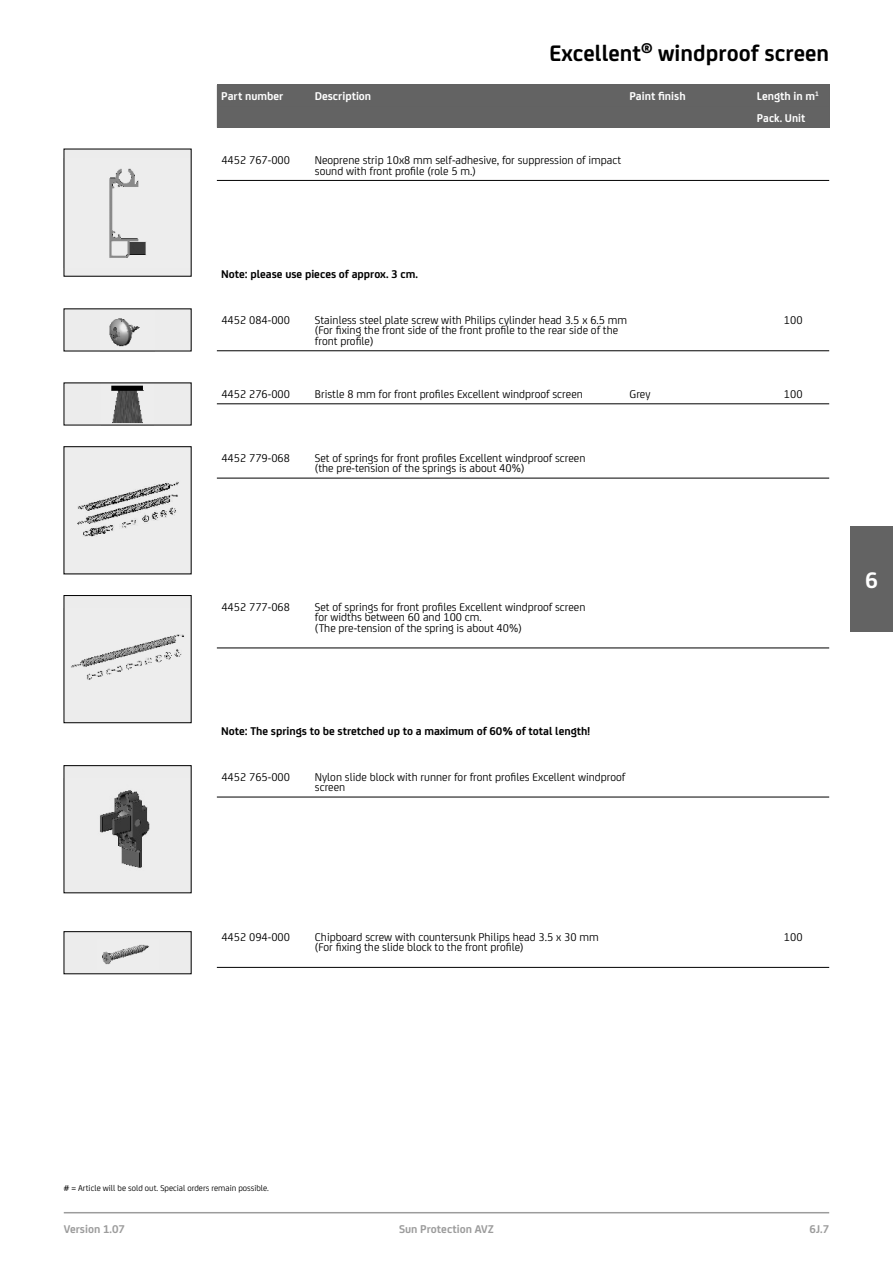
<style>
.page{position:relative;width:893px;height:1263px;background:#fff}
.page>*{position:absolute;margin:0;border:0;box-sizing:border-box;transform-origin:0 0}
.t1{font:700 24px "FS Joey";color:#000}
.t2{font:700 24px "FS Joey";color:#fff}
.t3{font:12px/10.5px "FS Joey";color:#000}
.t4{font:700 12px "FS Joey";color:#000}
.t5{font:700 12px/21.3px "FS Joey";color:#fff}
.t6{font:700 12px "FS Joey";color:#9c9c9c}
.t7{font:9px "FS Joey";color:#000}
</style>
<div class="page">
<hr style="left:64px;top:1212px;width:765px;height:1px;background:#9c9c9c">
<div style="left:217px;top:84px;width:612px;height:44px;background:#626262"></div>
<div style="left:850px;top:526px;width:43px;height:105px;background:#636363"></div>
<hr style="left:217px;top:180px;width:612px;height:1px;background:#000">
<div style="left:64px;top:149px;width:127px;height:127px;background:#ececec"></div>
<img style="left:109px;top:168px;width:37px;height:90px">
<hr style="left:217px;top:350px;width:612px;height:1px;background:#000">
<div style="left:64px;top:309px;width:127px;height:42px;background:#ececec"></div>
<img style="left:109px;top:318px;width:31px;height:29px">
<hr style="left:217px;top:404px;width:612px;height:1px;background:#000">
<div style="left:64px;top:383px;width:127px;height:42px;background:#ececec"></div>
<img style="left:111px;top:385px;width:33px;height:38px">
<hr style="left:217px;top:478px;width:612px;height:1px;background:#000">
<img style="left:66px;top:448px;width:123px;height:124px">
<hr style="left:217px;top:648px;width:612px;height:1px;background:#000">
<div style="left:64px;top:595px;width:127px;height:128px;background:#ececec"></div>
<img style="left:71px;top:634px;width:113px;height:46px">
<div style="left:64px;top:595px;width:127px;height:128px;border:1px solid #000"></div>
<hr style="left:217px;top:797px;width:612px;height:1px;background:#000">
<div style="left:64px;top:766px;width:127px;height:127px;background:#ececec"></div>
<img style="left:100px;top:790px;width:50px;height:78px">
<hr style="left:217px;top:967px;width:612px;height:1px;background:#000">
<div style="left:64px;top:932px;width:127px;height:42px;background:#ececec"></div>
<img style="left:102px;top:944px;width:47px;height:21px">
<div style="left:64px;top:931px;width:127px;height:43px;border:1px solid #000"></div>
<h1 class="t1" style="left:550px;top:35px;width:281px">Excellent<sup>®</sup> windproof screen</h1>
<p class="t5" style="left:221px;top:85px;width:64px">Part number</p>
<p class="t5" style="left:315px;top:85px;width:58px">Description</p>
<p class="t5" style="left:629px;top:85px;width:58px">Paint finish</p>
<p class="t5" style="left:757px;top:85px;width:64px">Length in m<sup>1<br></sup>Pack. Unit</p>
<p class="t3" style="left:221px;top:154px;width:70px">4452 767-000</p>
<p class="t3" style="left:315px;top:154px;width:308px">Neoprene strip 10x8 mm self-adhesive, for suppression of impact sound with front profile (role 5 m.)</p>
<p class="t4" style="left:221px;top:265px;width:198px">Note: please use pieces of approx. 3 cm.</p>
<p class="t3" style="left:221px;top:314px;width:70px">4452 084-000</p>
<p class="t3" style="left:315px;top:314px;width:314px">Stainless steel plate screw with Philips cylinder head 3.5 x 6.5 mm (For fixing the front side of the front profile to the rear side of the front profile)</p>
<p class="t3" style="left:784px;top:314px;width:20px">100</p>
<p class="t3" style="left:221px;top:388px;width:70px">4452 276-000</p>
<p class="t3" style="left:315px;top:388px;width:269px">Bristle 8 mm for front profiles Excellent windproof screen</p>
<p class="t3" style="left:630px;top:388px;width:22px">Grey</p>
<p class="t3" style="left:784px;top:388px;width:20px">100</p>
<p class="t3" style="left:221px;top:452px;width:70px">4452 779-068</p>
<p class="t3" style="left:315px;top:452px;width:272px">Set of springs for front profiles Excellent windproof screen (the pre-tension of the springs is about 40%)</p>
<p class="t3" style="left:221px;top:601px;width:70px">4452 777-068</p>
<p class="t3" style="left:315px;top:601px;width:272px">Set of springs for front profiles Excellent windproof screen for widths between 60 and 100 cm.<br>(The pre-tension of the spring is about 40%)</p>
<p class="t4" style="left:221px;top:722px;width:370px">Note: The springs to be stretched up to a maximum of 60% of total length!</p>
<p class="t3" style="left:221px;top:771px;width:70px">4452 765-000</p>
<p class="t3" style="left:315px;top:771px;width:312px">Nylon slide block with runner for front profiles Excellent windproof screen</p>
<h1 class="t2" style="left:865px;top:562px;width:14px">6</h1>
<p class="t3" style="left:221px;top:930px;width:70px">4452 094-000</p>
<p class="t3" style="left:315px;top:930px;width:285px">Chipboard screw with countersunk Philips head 3.5 x 30 mm (For fixing the slide block to the front profile)</p>
<p class="t3" style="left:784px;top:930px;width:20px">100</p>
<p class="t7" style="left:64px;top:1181px;width:207px"># = Article will be sold out. Special orders remain possible.</p>
<p class="t6" style="left:64px;top:1220px;width:63px">Version 1.07</p>
<p class="t6" style="left:399px;top:1220px;width:96px">Sun Protection AVZ</p>
<p class="t6" style="left:809px;top:1220px;width:21px">6J.7</p>
</div>
